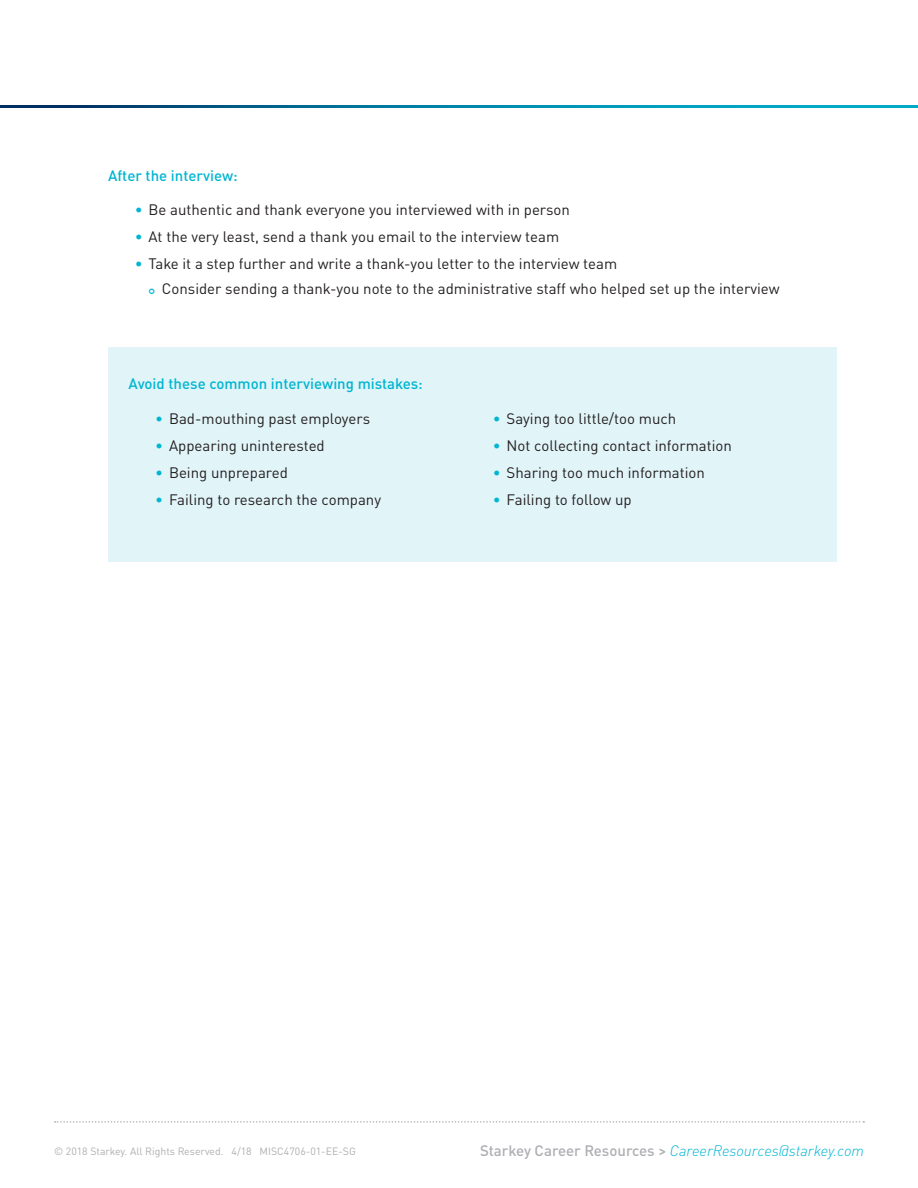
<style>
.page{position:relative;width:918px;height:1188px;background:#fff}
.page>*{position:absolute;margin:0;border:0;box-sizing:border-box;transform-origin:0 0}
.Numbers{font:15px "DINOT";color:#231f20}
.Paragraph_Header{font:500 15px "DINOT";color:#00b5d1}
.t1{font:italic 300 15px "DINOT";color:#00b5d1}
.t2{font:10.5px "DINOT";color:#aeafb3}
.s1{font-weight:700;color:#00b5d1}
.s2{font-weight:500;font-style:normal;color:#aeafb3}
</style>
<div class="page">
<svg style="left:0;top:106px;width:918px;height:2px;background:#007ba0"></svg>
<svg style="left:55px;top:1121px;width:809px;height:2px"></svg>
<div style="left:108px;top:347px;width:729px;height:215px;background:#e1f4f8"></div>
<p class="Paragraph_Header" style="left:108px;top:166px;width:131px">After the interview:</p>
<p class="Numbers" style="left:135px;top:200px;width:436px"><span class="s1">•</span> Be authentic and thank everyone you interviewed with in person</p>
<p class="Numbers" style="left:135px;top:227px;width:426px"><span class="s1">•</span> At the very least, send a thank you email to the interview team</p>
<p class="Numbers" style="left:135px;top:254px;width:484px"><span class="s1">•</span> Take it a step further and write a thank-you letter to the interview team</p>
<p class="Numbers" style="left:162px;top:279px;width:619px">Consider sending a thank-you note to the administrative staff who helped set up the interview</p>
<p class="Paragraph_Header" style="left:129px;top:374px;width:296px">Avoid these common interviewing mistakes:</p>
<p class="Numbers" style="left:156px;top:409px;width:216px"><span class="s1">•</span> Bad-mouthing past employers</p>
<p class="Numbers" style="left:156px;top:436px;width:171px"><span class="s1">•</span> Appearing uninterested</p>
<p class="Numbers" style="left:156px;top:463px;width:134px"><span class="s1">•</span> Being unprepared</p>
<p class="Numbers" style="left:156px;top:490px;width:227px"><span class="s1">•</span> Failing to research the company</p>
<p class="Numbers" style="left:493px;top:409px;width:185px"><span class="s1">•</span> Saying too little/too much</p>
<p class="Numbers" style="left:493px;top:436px;width:240px"><span class="s1">•</span> Not collecting contact information</p>
<p class="Numbers" style="left:493px;top:463px;width:213px"><span class="s1">•</span> Sharing too much information</p>
<p class="Numbers" style="left:493px;top:490px;width:140px"><span class="s1">•</span> Failing to follow up</p>
<p class="t2" style="left:54px;top:1145px;width:303px">© 2018 Starkey. All Rights Reserved. 4/18 MISC4706-01-EE-SG</p>
<p class="t1" style="left:480px;top:1142px;width:385px"><span class="s2">Starkey Career Resources &gt;</span> CareerResources@starkey.com</p>
</div>
